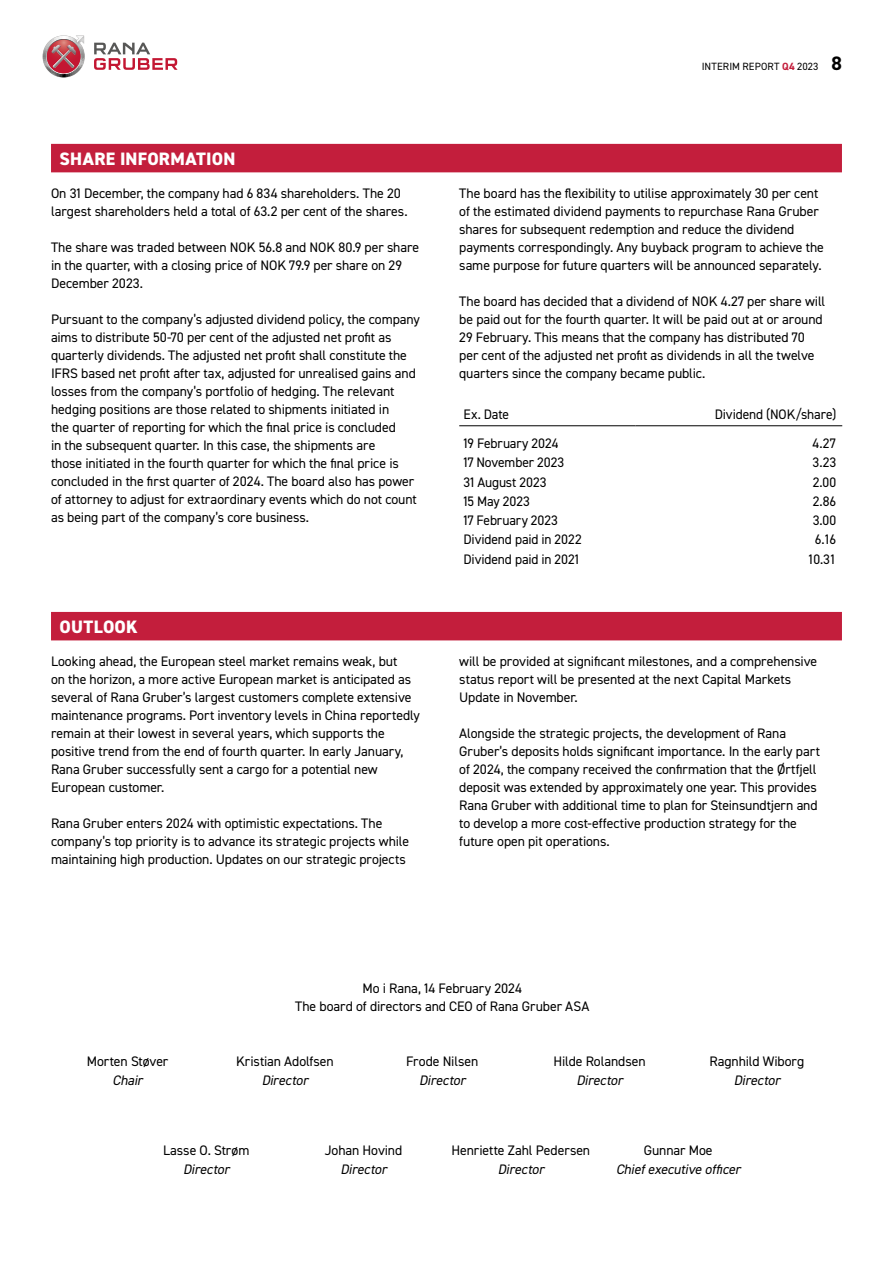
<style>
.page{position:relative;width:893px;height:1263px;background:#fff}
.page>*{position:absolute;margin:0;border:0;box-sizing:border-box;transform-origin:0 0}
.t1{font:800 18px "DIN2014";letter-spacing:.015em;color:#fff}
.t2{font:13.8px/18px "DIN2014";letter-spacing:-.005em;color:#000}
.t3{font:italic 13.8px "DIN2014";color:#000}
.t4{font:10.5px "DIN2014";letter-spacing:.01em;color:#000}
.s1{font-weight:700;color:#c31e3c}
.s2{font-weight:700;font-size:19.5px}
</style>
<div class="page">
<div style="left:51px;top:144px;width:791px;height:28px;background:#c31e3c"></div>
<hr style="left:459px;top:425px;width:176px;height:1px;background:#000">
<hr style="left:635px;top:425px;width:207px;height:1px;background:#000">
<div style="left:51px;top:612px;width:791px;height:28px;background:#c31e3c"></div>
<svg style="left:43px;top:35px;width:42px;height:42px"></svg>
<svg style="left:94px;top:43px;width:84px;height:27px"></svg>
<h1 class="t1" style="left:60px;top:147px;width:177px">SHARE INFORMATION</h1>
<p class="t2" style="left:51px;top:184px;width:358px">On 31 December, the company had 6 834 shareholders. The 20 largest shareholders held a total of 63.2 per cent of the shares.</p>
<p class="t2" style="left:51px;top:238px;width:370px">The share was traded between NOK 56.8 and NOK 80.9 per share in the quarter, with a closing price of NOK 79.9 per share on 29<br>December 2023.</p>
<p class="t2" style="left:51px;top:310px;width:370px">Pursuant to the company’s adjusted dividend policy, the company aims to distribute 50-70 per cent of the adjusted net profit as quarterly dividends. The adjusted net profit shall constitute the IFRS based net profit after tax, adjusted for unrealised gains and losses from the company’s portfolio of hedging. The relevant hedging positions are those related to shipments initiated in<br>the quarter of reporting for which the final price is concluded<br>in the subsequent quarter. In this case, the shipments are<br>those initiated in the fourth quarter for which the final price is concluded in the first quarter of 2024. The board also has power of attorney to adjust for extraordinary events which do not count as being part of the company’s core business.</p>
<h1 class="t1" style="left:60px;top:615px;width:80px">OUTLOOK</h1>
<p class="t2" style="left:51px;top:652px;width:370px">Looking ahead, the European steel market remains weak, but<br>on the horizon, a more active European market is anticipated as several of Rana Gruber’s largest customers complete extensive maintenance programs. Port inventory levels in China reportedly remain at their lowest in several years, which supports the positive trend from the end of fourth quarter. In early January, Rana Gruber successfully sent a cargo for a potential new European customer.</p>
<p class="t2" style="left:51px;top:814px;width:360px">Rana Gruber enters 2024 with optimistic expectations. The company’s top priority is to advance its strategic projects while maintaining high production. Updates on our strategic projects</p>
<p class="t4" style="left:702px;top:60px;width:142px">INTERIM REPORT <span class="s1">Q4</span> 2023 <span class="s2">8</span></p>
<p class="t2" style="left:459px;top:184px;width:366px">The board has the flexibility to utilise approximately 30 per cent of the estimated dividend payments to repurchase Rana Gruber shares for subsequent redemption and reduce the dividend payments correspondingly. Any buyback program to achieve the same purpose for future quarters will be announced separately.</p>
<p class="t2" style="left:459px;top:292px;width:368px">The board has decided that a dividend of NOK 4.27 per share will be paid out for the fourth quarter. It will be paid out at or around 29 February. This means that the company has distributed 70 per cent of the adjusted net profit as dividends in all the twelve quarters since the company became public.</p>
<p class="t2" style="left:463px;top:405px;width:47px">Ex. Date</p>
<p class="t2" style="left:715px;top:405px;width:123px">Dividend (NOK/share)</p>
<p class="t2" style="left:463px;top:434px;width:97px">19 February 2024</p>
<p class="t2" style="left:812px;top:434px;width:25px">4.27</p>
<p class="t2" style="left:463px;top:453px;width:102px">17 November 2023</p>
<p class="t2" style="left:813px;top:453px;width:25px">3.23</p>
<p class="t2" style="left:463px;top:473px;width:84px">31 August 2023</p>
<p class="t2" style="left:813px;top:473px;width:25px">2.00</p>
<p class="t2" style="left:463px;top:492px;width:68px">15 May 2023</p>
<p class="t2" style="left:813px;top:492px;width:25px">2.86</p>
<p class="t2" style="left:463px;top:511px;width:96px">17 February 2023</p>
<p class="t2" style="left:813px;top:511px;width:25px">3.00</p>
<p class="t2" style="left:463px;top:530px;width:120px">Dividend paid in 2022</p>
<p class="t2" style="left:815px;top:530px;width:23px">6.16</p>
<p class="t2" style="left:463px;top:550px;width:117px">Dividend paid in 2021</p>
<p class="t2" style="left:807px;top:550px;width:30px">10.31</p>
<p class="t2" style="left:459px;top:652px;width:360px">will be provided at significant milestones, and a comprehensive status report will be presented at the next Capital Markets<br>Update in November.</p>
<p class="t2" style="left:459px;top:724px;width:362px">Alongside the strategic projects, the development of Rana Gruber’s deposits holds significant importance. In the early part of 2024, the company received the confirmation that the Ørtfjell deposit was extended by approximately one year. This provides Rana Gruber with additional time to plan for Steinsundtjern and to develop a more cost-effective production strategy for the future open pit operations.</p>
<p class="t2" style="left:295px;top:978px;width:296px;text-align:center">Mo i Rana, 14 February 2024<br>The board of directors and CEO of Rana Gruber ASA</p>
<p class="t2" style="left:87px;top:1052px;width:83px">Morten Støver</p>
<p class="t2" style="left:236px;top:1052px;width:99px">Kristian Adolfsen</p>
<p class="t2" style="left:406px;top:1052px;width:74px">Frode Nilsen</p>
<p class="t2" style="left:554px;top:1052px;width:94px">Hilde Rolandsen</p>
<p class="t2" style="left:710px;top:1052px;width:96px">Ragnhild Wiborg</p>
<p class="t3" style="left:112px;top:1072px;width:35px">Chair</p>
<p class="t3" style="left:262px;top:1072px;width:51px">Director</p>
<p class="t3" style="left:419px;top:1072px;width:51px">Director</p>
<p class="t3" style="left:576px;top:1072px;width:51px">Director</p>
<p class="t3" style="left:734px;top:1072px;width:51px">Director</p>
<p class="t2" style="left:163px;top:1141px;width:88px">Lasse O. Strøm</p>
<p class="t2" style="left:325px;top:1141px;width:79px">Johan Hovind</p>
<p class="t2" style="left:452px;top:1141px;width:140px">Henriette Zahl Pedersen</p>
<p class="t2" style="left:644px;top:1141px;width:70px">Gunnar Moe</p>
<p class="t3" style="left:183px;top:1160px;width:51px">Director</p>
<p class="t3" style="left:340px;top:1160px;width:51px">Director</p>
<p class="t3" style="left:498px;top:1160px;width:51px">Director</p>
<p class="t3" style="left:616px;top:1160px;width:129px">Chiefexecutive officer</p>
</div>
